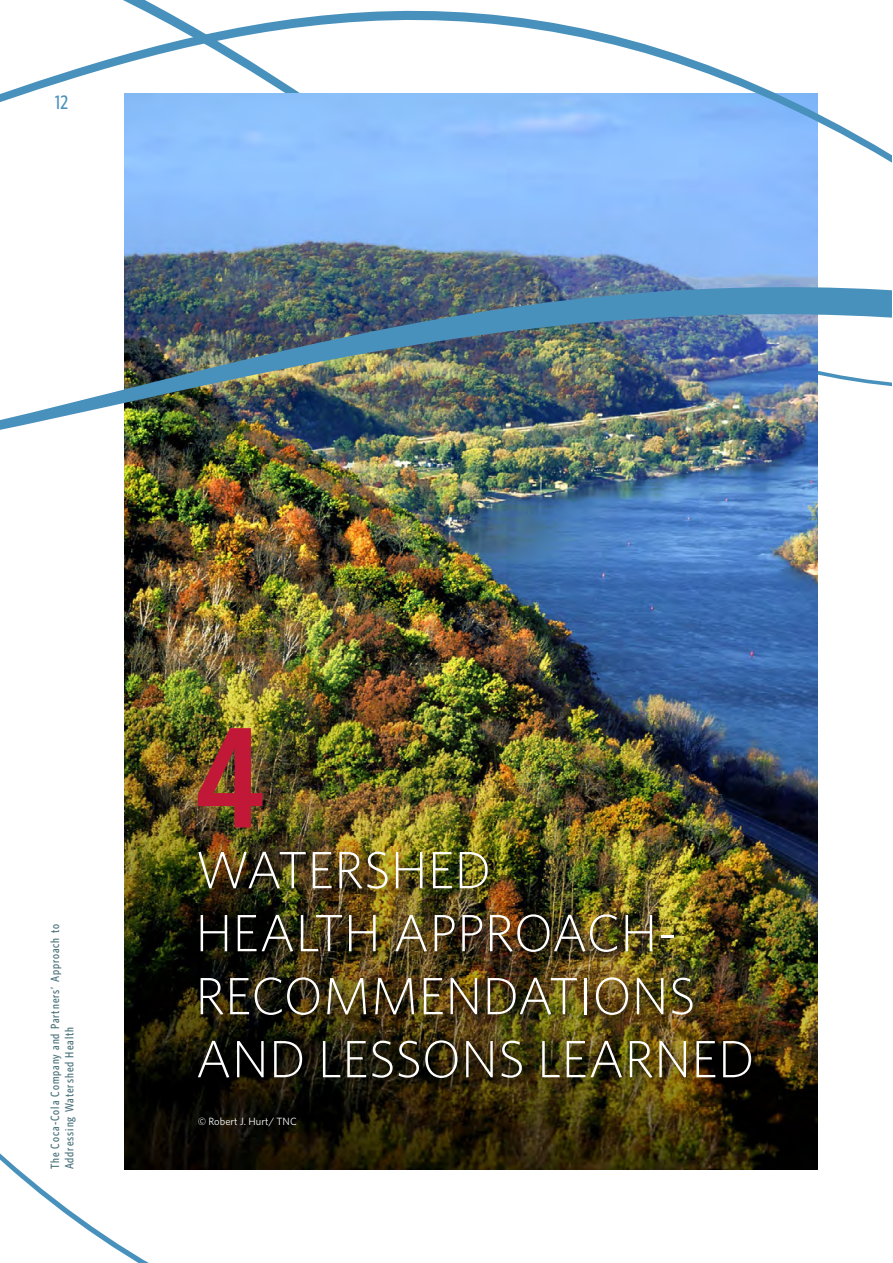
<style>
.page{position:relative;width:893px;height:1263px;background:#fff}
.page>*{position:absolute;margin:0;border:0;box-sizing:border-box;transform-origin:0 0}
.t1{font:600 144px "Whitney Condensed";color:#c01836}
.t2{font:300 52.5px/63px "Whitney";color:#fff}
.t3{font:500 19.5px "Whitney Condensed";color:#4991bd}
.t4{font:500 12px/14.4px "Whitney Condensed";letter-spacing:.08em;color:#4a717a}
.t5{font:10.5px "Whitney";color:#fff}
</style>
<div class="page">
<svg style="left:0;top:1105px;width:818px;height:158px"></svg>
<img style="left:124px;top:757px;width:693px;height:412px">
<img style="left:124px;top:431px;width:694px;height:326px">
<img style="left:0;top:0;width:892px;height:431px">
<div style="left:195px;top:848px;width:569px;height:243px;background:#000;opacity:.75"></div>
<h3 class="t3" style="left:55px;top:90px;width:14px">12</h3>
<p class="t4" style="left:47px;top:1169px;width:247px;rotate:-90deg">The Coca-Cola Company and Partners’ Approach to<br>Addressing Watershed Health</p>
<h1 class="t1" style="left:195px;top:687px;width:69px">4</h1>
<h2 class="t2" style="left:195px;top:837px;width:561px">WATERSHED<br>HEALTH APPROACH-<br>RECOMMENDATIONS<br>AND LESSONS LEARNED</h2>
<p class="t5" style="left:198px;top:1114px;width:101px">© Robert J. Hurt/ TNC</p>
</div>
